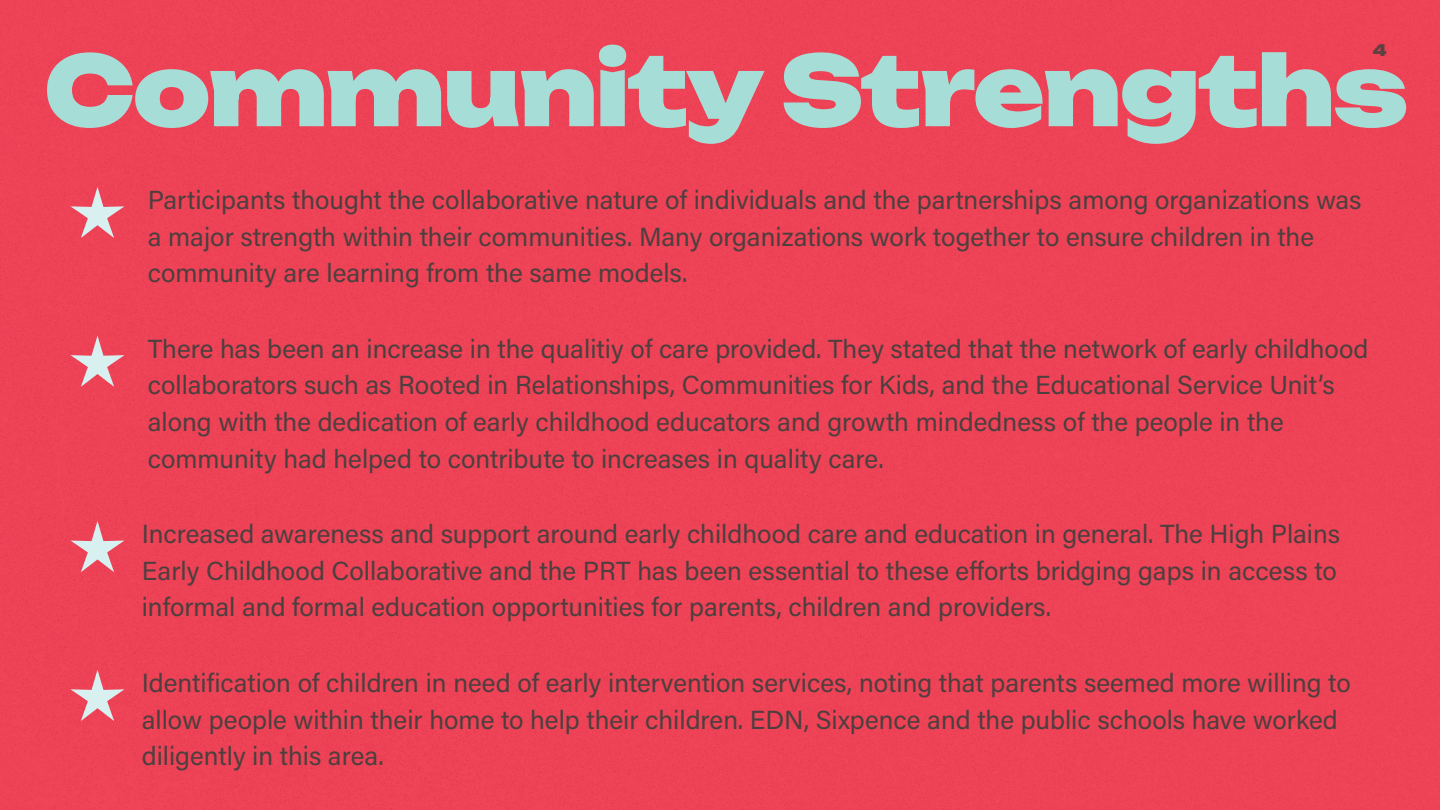
<style>
.page{position:relative;width:1440px;height:810px;background:#ee4356}
.page>*{position:absolute;margin:0;border:0;box-sizing:border-box;transform-origin:0 0}
.t1{font:900 96.2px "Unbounded";letter-spacing:-.02em;color:#a7ddd7}
.t2{font:26.2px/36.6px "Acumin Pro";color:#4d3f3f}
.t3{font:900 15.7px "Unbounded";color:#604041}
</style>
<div class="page">
<svg style="left:71px;top:187px;width:54px;height:51px;background:#e67785"></svg>
<svg style="left:71px;top:521px;width:54px;height:51px;background:#e67785"></svg>
<svg style="left:71px;top:670px;width:54px;height:51px;background:#e67785"></svg>
<svg style="left:71px;top:336px;width:54px;height:51px;background:#e67785"></svg>
<h1 class="t1" style="left:44px;top:5px;width:1366px">Community Strengths</h1>
<p class="t3" style="left:1373px;top:36px;width:16px">4</p>
<p class="t2" style="left:148px;top:180px;width:1215px">Participants thought the collaborative nature of individuals and the partnerships among organizations was a major strength within their communities. Many organizations work together to ensure children in the community are learning from the same models.</p>
<p class="t2" style="left:148px;top:329px;width:1222px">There has been an increase in the qualitiy of care provided. They stated that the network of early childhood collaborators such as Rooted in Relationships, Communities for Kids, and the Educational Service Unit’s along with the dedication of early childhood educators and growth mindedness of the people in the community had helped to contribute to increases in quality care.</p>
<p class="t2" style="left:142px;top:515px;width:1200px">Increased awareness and support around early childhood care and education in general. The High Plains<br>Early Childhood Collaborative and the PRT has been essential to these efforts bridging gaps in access to informal and formal education opportunities for parents, children and providers.</p>
<p class="t2" style="left:142px;top:663px;width:1211px">Identification of children in need of early intervention services, noting that parents seemed more willing to allow people within their home to help their children. EDN, Sixpence and the public schools have worked diligently in this area.</p>
</div>
